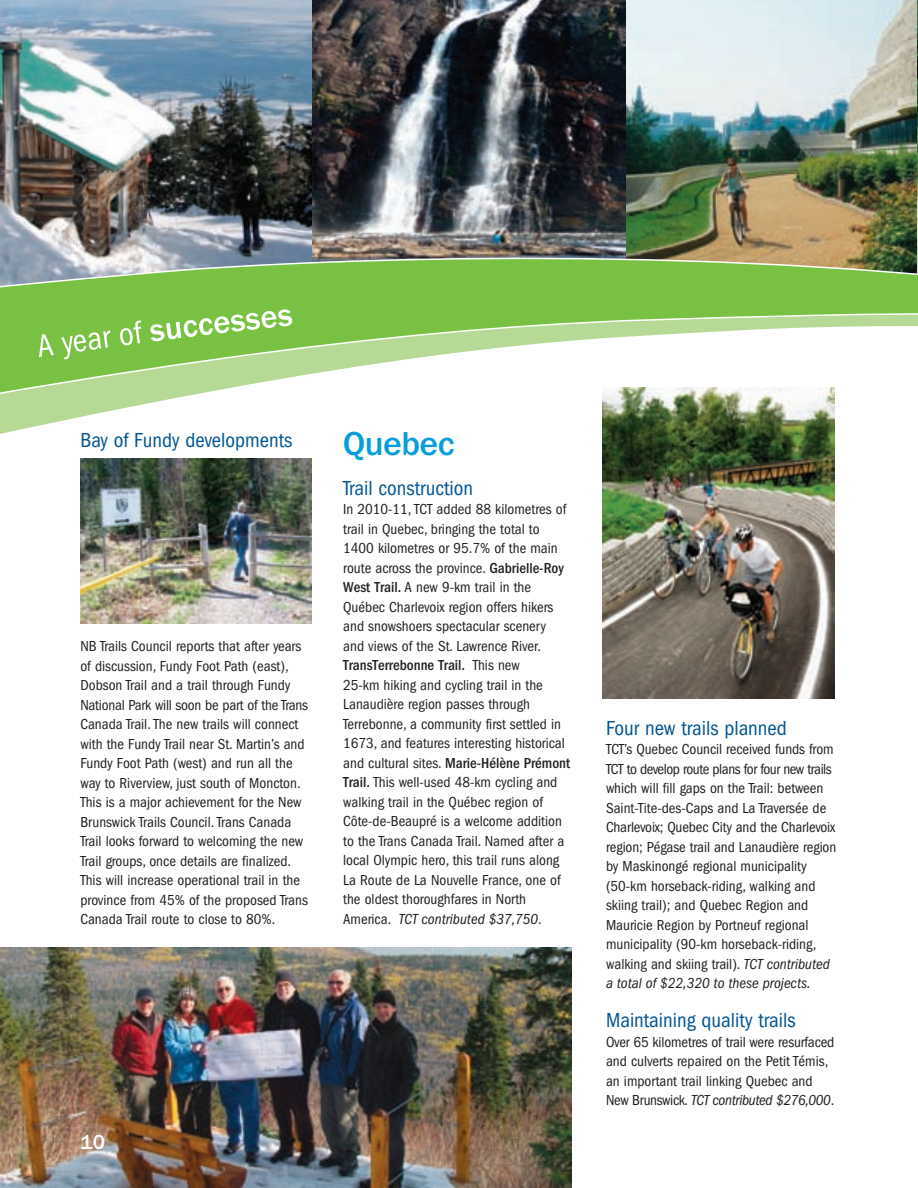
<style>
.page{position:relative;width:918px;height:1188px;background:#fff}
.page>*{position:absolute;margin:0;border:0;box-sizing:border-box;transform-origin:0 0}
.t1{font:500 33px "Franklin Gothic IT Cby BT";color:#069ddc}
.t2{font:condensed 21px "Franklin Gothic";color:#005595}
.t3{font:500 21px "Franklin Gothic";color:#fff}
.t4{font:condensed 15px/19.5px "Franklin Gothic";color:#231f20}
.s1{font-weight:500}
.s2{font-style:italic}
</style>
<div class="page">
<img style="left:0;top:0;width:918px;height:1188px">
<h2 class="t2" style="left:80px;top:433px;width:213px">Bay of Fundy developments</h2>
<p class="t4" style="left:80px;top:638px;width:229px">NB Trails Council reports that after years of discussion, Fundy Foot Path (east), Dobson Trail and a trail through Fundy National Park will soon be part of the Trans Canada Trail. The new trails will connect with the Fundy Trail near St. Martin’s and Fundy Foot Path (west) and run all the way to Riverview, just south of Moncton.<br>This is a major achievement for the New Brunswick Trails Council. Trans Canada Trail looks forward to welcoming the new Trail groups, once details are finalized.<br>This will increase operational trail in the province from 45% of the proposed Trans Canada Trail route to close to 80%.</p>
<h1 class="t1" style="left:343px;top:432px;width:113px">Quebec</h1>
<h2 class="t2" style="left:343px;top:480px;width:131px">Trail construction</h2>
<p class="t4" style="left:343px;top:501px;width:229px">In 2010-11, TCT added 88 kilometres of trail in Quebec, bringing the total to 1400 kilometres or 95.7% of the main route across the province. <span class="s1">Gabrielle-Roy West Trail.</span> A new 9-km trail in the Québec Charlevoix region offers hikers and snowshoers spectacular scenery and views of the St. Lawrence River.<br><span class="s1">TransTerrebonne Trail.</span> This new<br>25-km hiking and cycling trail in the Lanaudière region passes through Terrebonne, a community first settled in 1673, and features interesting historical and cultural sites. <span class="s1">Marie-Hélène Prémont Trail.</span> This well-used 48-km cycling and walking trail in the Québec region of Côte-de-Beaupré is a welcome addition to the Trans Canada Trail. Named after a local Olympic hero, this trail runs along La Route de La Nouvelle France, one of the oldest thoroughfares in North America. <span class="s2">TCT contributed $37,750</span>.</p>
<h2 class="t3" style="left:80px;top:1134px;width:26px">10</h2>
<h2 class="t2" style="left:606px;top:720px;width:182px">Four new trails planned</h2>
<p class="t4" style="left:606px;top:740px;width:232px">TCT’s Quebec Council received funds from TCT to develop route plans for four new trails which will fill gaps on the Trail: between Saint-Tite-des-Caps and La Traversée de Charlevoix; Quebec City and the Charlevoix region; Pégase trail and Lanaudière region by Maskinongé regional municipality (50-km horseback-riding, walking and skiing trail); and Quebec Region and Mauricie Region by Portneuf regional municipality (90-km horseback-riding, walking and skiing trail). <span class="s2">TCT contributed a total of $22,320 to these projects.</span></p>
<h2 class="t2" style="left:606px;top:1013px;width:191px">Maintaining quality trails</h2>
<p class="t4" style="left:606px;top:1033px;width:230px">Over 65 kilometres of trail were resurfaced and culverts repaired on the Petit Témis, an important trail linking Quebec and New Brunswick. <span class="s2">TCT contributed $276,000</span>.</p>
</div>
